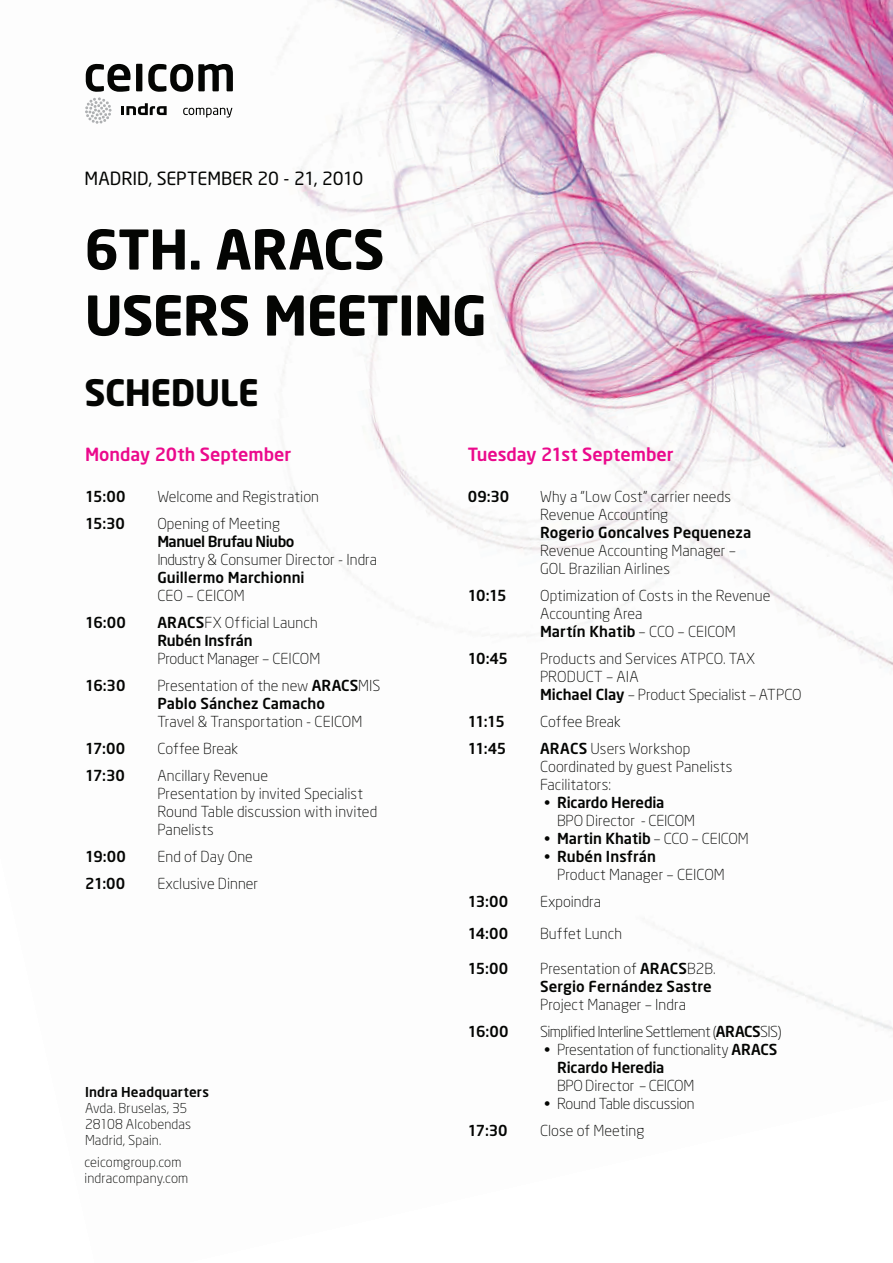
<style>
.page{position:relative;width:893px;height:1263px;background:#fff}
.page>*{position:absolute;margin:0;border:0;box-sizing:border-box;transform-origin:0 0}
.t1{font:700 54px/66px "Neo Sans";letter-spacing:-.015em;color:#040503}
.t2{font:700 36px "Neo Sans";letter-spacing:-.015em;color:#040503}
.t3{font:500 18px "Neo Sans";color:#eb098c}
.t4{font:18px "Neo Sans";letter-spacing:-.005em;color:#040503}
.t5{font:300 15px/18px "Neo Sans";color:#040503}
.t6{font:500 15px/18px "Neo Sans";letter-spacing:.005em;color:#040503}
.t7{font:300 15px "Neo Sans";letter-spacing:-.035em;color:#040503}
.t8{font:500 15px "Neo Sans";letter-spacing:-.03em;color:#040503}
.t9{font:300 13.5px/16.2px "Neo Sans";letter-spacing:.01em;color:#040503}
.t10{font:500 13.5px "Neo Sans";letter-spacing:.01em;color:#040503}
.s1{font-weight:300}
.s2{font-weight:500}
</style>
<div class="page">
<img style="left:96px;top:0;width:797px;height:1031px">
<svg style="left:85px;top:64px;width:148px;height:60px"></svg>
<p class="t4" style="left:85px;top:167px;width:280px">MADRID, SEPTEMBER 20 - 21, 2010</p>
<h1 class="t1" style="left:85px;top:215px;width:404px">6TH. ARACS<br>USERS MEETING</h1>
<h2 class="t2" style="left:85px;top:369px;width:176px">SCHEDULE</h2>
<p class="t3" style="left:85px;top:443px;width:208px">Monday 20th September</p>
<p class="t6" style="left:85px;top:487px;width:42px">15:00</p>
<p class="t5" style="left:157px;top:488px;width:163px">Welcome and Registration</p>
<p class="t6" style="left:85px;top:514px;width:42px">15:30</p>
<p class="t5" style="left:157px;top:515px;width:124px">Opening of Meeting</p>
<p class="t8" style="left:157px;top:532px;width:139px">Manuel Brufau Niubo</p>
<p class="t5" style="left:157px;top:551px;width:221px">Industry &amp; Consumer Director - Indra</p>
<p class="t6" style="left:157px;top:568px;width:149px">Guillermo Marchionni</p>
<p class="t5" style="left:157px;top:587px;width:89px">CEO – CEICOM</p>
<p class="t6" style="left:85px;top:613px;width:42px">16:00</p>
<p class="t6" style="left:157px;top:613px;width:162px">ARACS<span class="s1">FX Official Launch<br></span>Rubén Insfrán</p>
<p class="t5" style="left:157px;top:650px;width:164px">Product Manager – CEICOM</p>
<p class="t6" style="left:85px;top:676px;width:42px">16:30</p>
<p class="t6" style="left:157px;top:676px;width:225px"><span class="s1">Presentation of the new</span> ARACS<span class="s1">MIS<br></span>Pablo Sánchez Camacho</p>
<p class="t5" style="left:157px;top:713px;width:206px">Travel &amp; Transportation - CEICOM</p>
<p class="t6" style="left:85px;top:739px;width:42px">17:00</p>
<p class="t5" style="left:157px;top:740px;width:82px">Coffee Break</p>
<p class="t6" style="left:85px;top:766px;width:41px">17:30</p>
<p class="t5" style="left:157px;top:767px;width:221px">Ancillary Revenue<br>Presentation by invited Specialist<br>Round Table discussion with invited<br>Panelists</p>
<p class="t6" style="left:85px;top:847px;width:42px">19:00</p>
<p class="t5" style="left:157px;top:848px;width:97px">End of Day One</p>
<p class="t6" style="left:85px;top:874px;width:42px">21:00</p>
<p class="t5" style="left:157px;top:875px;width:102px">Exclusive Dinner</p>
<p class="t10" style="left:85px;top:1083px;width:125px">Indra Headquarters</p>
<p class="t9" style="left:85px;top:1099px;width:108px">Avda. Bruselas, 35<br>28108 Alcobendas<br>Madrid, Spain.</p>
<p class="t9" style="left:85px;top:1154px;width:105px">ceicomgroup.com indracompany.com</p>
<p class="t3" style="left:468px;top:443px;width:207px">Tuesday 21st September</p>
<p class="t6" style="left:468px;top:487px;width:43px">09:30</p>
<p class="t5" style="left:540px;top:488px;width:192px">Why a ”Low Cost” carrier needs<br>Revenue Accounting</p>
<p class="t6" style="left:540px;top:523px;width:213px">Rogerio Goncalves Pequeneza</p>
<p class="t5" style="left:540px;top:542px;width:198px">Revenue Accounting Manager –<br>GOL Brazilian Airlines</p>
<p class="t6" style="left:468px;top:586px;width:40px">10:15</p>
<p class="t5" style="left:540px;top:587px;width:232px">Optimization of Costs in the Revenue<br>Accounting Area<br><span class="s2">Martín Khatib</span> – CCO – CEICOM</p>
<p class="t6" style="left:468px;top:649px;width:42px">10:45</p>
<p class="t5" style="left:540px;top:650px;width:263px">Products and Services ATPCO. TAX<br>PRODUCT – AIA<br><span class="s2">Michael Clay</span> – Product Specialist – ATPCO</p>
<p class="t6" style="left:468px;top:712px;width:39px">11:15</p>
<p class="t5" style="left:540px;top:713px;width:82px">Coffee Break</p>
<p class="t6" style="left:468px;top:739px;width:40px">11:45</p>
<p class="t5" style="left:540px;top:740px;width:194px"><span class="s2">ARACS</span> Users Workshop<br>Coordinated by guest Panelists<br>Facilitators:</p>
<p class="t5" style="left:557px;top:794px;width:139px;text-indent:-13px">• <span class="s2">Ricardo Heredia<br></span>BPO Director - CEICOM</p>
<p class="t5" style="left:544px;top:830px;width:206px">• <span class="s2">Martin Khatib</span> – CCO – CEICOM</p>
<p class="t5" style="left:557px;top:848px;width:169px;text-indent:-13px">• <span class="s2">Rubén Insfrán<br></span>Product Manager – CEICOM</p>
<p class="t6" style="left:468px;top:892px;width:42px">13:00</p>
<p class="t5" style="left:540px;top:893px;width:63px">Expoindra</p>
<p class="t6" style="left:468px;top:924px;width:42px">14:00</p>
<p class="t5" style="left:540px;top:924px;width:83px">Buffet Lunch</p>
<p class="t6" style="left:468px;top:959px;width:42px">15:00</p>
<p class="t6" style="left:540px;top:959px;width:177px"><span class="s1">Presentation of</span> ARACS<span class="s1">B2B.<br></span>Sergio Fernández Sastre</p>
<p class="t5" style="left:540px;top:995px;width:148px">Project Manager – Indra</p>
<p class="t6" style="left:468px;top:1022px;width:42px">16:00</p>
<p class="t7" style="left:540px;top:1022px;width:243px">Simplified Interline Settlement (<span class="s2">ARACS</span>SIS)</p>
<p class="t5" style="left:557px;top:1040px;width:222px;text-indent:-13px">• Presentation of functionality <span class="s2">ARACS<br>Ricardo Heredia</span></p>
<p class="t5" style="left:557px;top:1076px;width:139px">BPO Director – CEICOM</p>
<p class="t5" style="left:544px;top:1094px;width:152px">• Round Table discussion</p>
<p class="t6" style="left:468px;top:1121px;width:41px">17:30</p>
<p class="t5" style="left:540px;top:1121px;width:106px">Close of Meeting</p>
</div>
